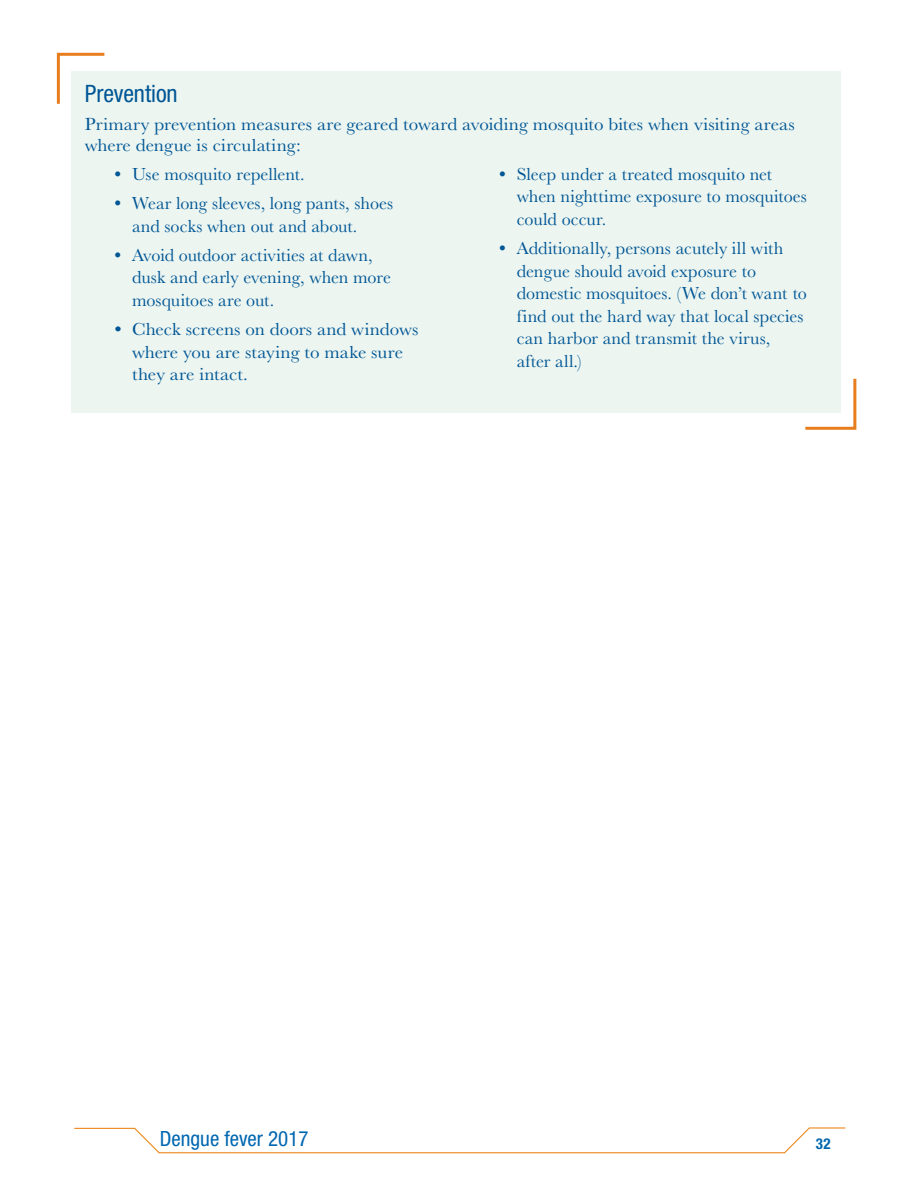
<style>
.page{position:relative;width:918px;height:1188px;background:#fff}
.page>*{position:absolute;margin:0;border:0;box-sizing:border-box;transform-origin:0 0}
.t1{font:condensed 24px "Helvetica Neue LT Std";color:#005695}
.t2{font:condensed 21px "Helvetica Neue LT Std";color:#0067b0}
.graph_text{font:18px/22.5px "Baskerville URW";letter-spacing:.005em;color:#005695}
.graph_text-2{font:18px/22.5px "Baskerville URW";letter-spacing:.005em;color:#005695;scale:1.05 1}
.t3{font:700 condensed 15px "Helvetica Neue LT Std";color:#0067b0}
</style>
<div class="page">
<svg style="left:74px;top:1127px;width:772px;height:27px"></svg>
<div style="left:71px;top:71px;width:770px;height:342px;background:#ecf5f0"></div>
<svg style="left:56px;top:52px;width:49px;height:52px"></svg>
<svg style="left:805px;top:378px;width:52px;height:52px"></svg>
<p class="t1" style="left:85px;top:80px;width:94px">Prevention</p>
<p class="graph_text-2" style="left:85px;top:113px;width:678px;line-height:21px">Primary prevention measures are geared toward avoiding mosquito bites when visiting areas where dengue is circulating:</p>
<p class="graph_text" style="left:112px;top:163px;width:194px">• Use mosquito repellent.</p>
<p class="graph_text" style="left:132px;top:192px;width:263px;text-indent:-20px">• Wear long sleeves, long pants, shoes and socks when out and about.</p>
<p class="graph_text" style="left:132px;top:244px;width:260px;text-indent:-20px">• Avoid outdoor activities at dawn, dusk and early evening, when more mosquitoes are out.</p>
<p class="graph_text-2" style="left:132px;top:318px;width:274px;text-indent:-20px">• Check screens on doors and windows where you are staying to make sure they are intact.</p>
<p class="graph_text" style="left:517px;top:163px;width:292px;text-indent:-20px">• Sleep under a treated mosquito net when nighttime exposure to mosquitoes could occur.</p>
<p class="graph_text" style="left:517px;top:237px;width:292px;text-indent:-20px">• Additionally, persons acutely ill with dengue should avoid exposure to domestic mosquitoes. (We don’t want to find out the hard way that local species can harbor and transmit the virus, after all.)</p>
<p class="t2" style="left:160px;top:1126px;width:150px">Dengue fever 2017</p>
<p class="t3" style="left:816px;top:1134px;width:16px">32</p>
</div>
